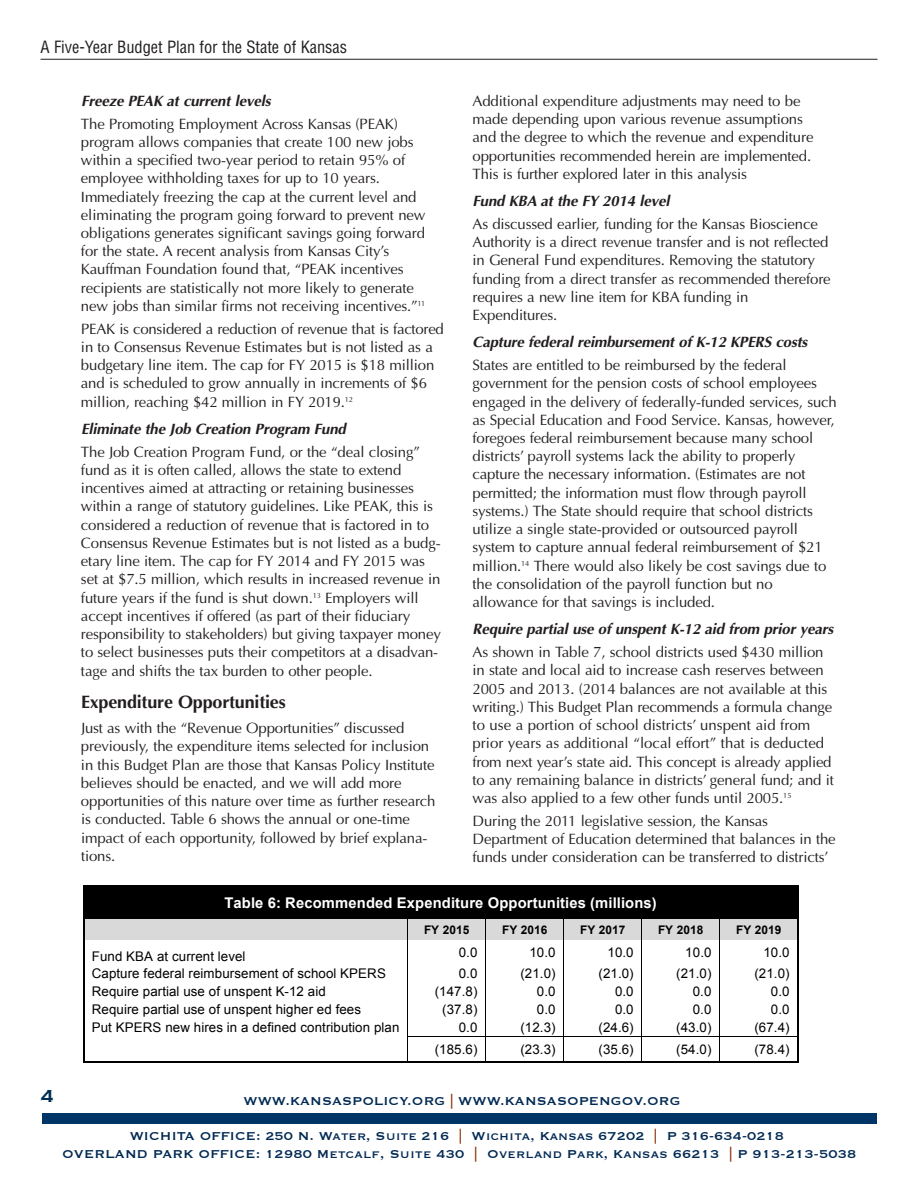
<style>
.page{position:relative;width:918px;height:1188px;background:#fff}
.page>*{position:absolute;margin:0;border:0;box-sizing:border-box;transform-origin:0 0}
.t1{font:700 18px "Optima";letter-spacing:-.01em;color:#231f20}
.t2{font:700 18px "Copperplate Gothic";color:#002e54}
.t3{font:condensed 16.5px "Helvetica";letter-spacing:-.005em;color:#231f20}
.t4{font:15px/18.3px "Optima";letter-spacing:-.01em;color:#231f20}
.t5{font:15px/17.2px "Copperplate";letter-spacing:.005em;color:#002953;text-align:center}
.t6{font:italic 700 15px "Optima";letter-spacing:-.01em;color:#231f20}
.t7{font:700 14.7px "Arial";letter-spacing:.01em;color:#fff}
.t8{font:13.35px "Arial";letter-spacing:.01em;color:#000}
.t9{font:700 11.85px "Arial";letter-spacing:.005em;color:#000}
.s1{color:#882f01}
</style>
<div class="page">
<div style="left:42px;top:1113px;width:835px;height:11px;background:#003667"></div>
<hr style="left:40px;top:59px;width:838px;height:1px;background:#231f20">
<div style="left:85px;top:887px;width:712px;height:32px;background:#000"></div>
<hr style="left:85px;top:885px;width:712px;height:2px;background:#000">
<hr style="left:83px;top:887px;width:2px;height:32px;background:#000">
<hr style="left:797px;top:887px;width:1px;height:32px;background:#000">
<div style="left:85px;top:919px;width:323px;height:20px;background:#d9d9d9"></div>
<div style="left:408px;top:919px;width:78px;height:20px;background:#d9d9d9"></div>
<div style="left:486px;top:919px;width:77px;height:20px;background:#d9d9d9"></div>
<div style="left:564px;top:919px;width:78px;height:20px;background:#d9d9d9"></div>
<div style="left:642px;top:919px;width:78px;height:20px;background:#d9d9d9"></div>
<div style="left:720px;top:919px;width:77px;height:20px;background:#d9d9d9"></div>
<hr style="left:83px;top:919px;width:2px;height:20px;background:#000">
<hr style="left:83px;top:939px;width:2px;height:25px;background:#000">
<svg style="left:83px;top:964px;width:2px;height:73px"></svg>
<hr style="left:408px;top:1036px;width:78px;height:1px;background:#000">
<hr style="left:486px;top:1036px;width:77px;height:1px;background:#000">
<hr style="left:564px;top:1036px;width:78px;height:1px;background:#000">
<hr style="left:642px;top:1036px;width:78px;height:1px;background:#000">
<hr style="left:720px;top:1036px;width:77px;height:1px;background:#000">
<hr style="left:83px;top:1037px;width:2px;height:24px;background:#000">
<hr style="left:85px;top:1061px;width:323px;height:2px;background:#000">
<hr style="left:409px;top:1061px;width:77px;height:2px;background:#000">
<hr style="left:487px;top:1061px;width:76px;height:2px;background:#000">
<svg style="left:563px;top:919px;width:2px;height:144px"></svg>
<hr style="left:565px;top:1061px;width:77px;height:2px;background:#000">
<hr style="left:643px;top:1061px;width:77px;height:2px;background:#000">
<hr style="left:721px;top:1061px;width:76px;height:2px;background:#000">
<svg style="left:797px;top:919px;width:1px;height:144px"></svg>
<p class="t3" style="left:40px;top:38px;width:308px">A Five-Year Budget Plan for the State of Kansas</p>
<p class="t6" style="left:81px;top:92px;width:191px">Freeze PEAK at current levels</p>
<p class="t4" style="left:81px;top:114px;width:346px">The Promoting Employment Across Kansas (PEAK) program allows companies that create 100 new jobs within a specified two-year period to retain 95% of employee withholding taxes for up to 10 years.<br>Immediately freezing the cap at the current level and eliminating the program going forward to prevent new obligations generates significant savings going forward for the state. A recent analysis from Kansas City’s Kauffman Foundation found that, “PEAK incentives recipients are statistically not more likely to generate new jobs than similar firms not receiving incentives.”<sup>11</sup></p>
<p class="t4" style="left:81px;top:319px;width:364px">PEAK is considered a reduction of revenue that is factored in to Consensus Revenue Estimates but is not listed as a budgetary line item. The cap for FY 2015 is $18 million and is scheduled to grow annually in increments of $6 million, reaching $42 million in FY 2019.<sup>12</sup></p>
<p class="t6" style="left:81px;top:420px;width:266px">Eliminate the Job Creation Program Fund</p>
<p class="t4" style="left:81px;top:442px;width:361px">The Job Creation Program Fund, or the “deal closing” fund as it is often called, allows the state to extend incentives aimed at attracting or retaining businesses within a range of statutory guidelines. Like PEAK, this is considered a reduction of revenue that is factored in to Consensus Revenue Estimates but is not listed as a budg&shy;etary line item. The cap for FY 2014 and FY 2015 was set at $7.5 million, which results in increased revenue in future years if the fund is shut down.<sup>13</sup> Employers will accept incentives if offered (as part of their fiduciary responsibility to stakeholders) but giving taxpayer money to select businesses puts their competitors at a disadvan&shy;tage and shifts the tax burden to other people.</p>
<p class="t1" style="left:81px;top:692px;width:206px">Expenditure Opportunities</p>
<p class="t4" style="left:81px;top:719px;width:356px">Just as with the “Revenue Opportunities” discussed previously, the expenditure items selected for inclusion in this Budget Plan are those that Kansas Policy Institute believes should be enacted, and we will add more opportunities of this nature over time as further research is conducted. Table 6 shows the annual or one-time impact of each opportunity, followed by brief explana&shy;tions.</p>
<p class="t4" style="left:473px;top:91px;width:342px">Additional expenditure adjustments may need to be made depending upon various revenue assumptions and the degree to which the revenue and expenditure opportunities recommended herein are implemented.<br>This is further explored later in this analysis</p>
<p class="t6" style="left:473px;top:192px;width:199px">Fund KBA at the FY 2014 level</p>
<p class="t4" style="left:473px;top:214px;width:360px">As discussed earlier, funding for the Kansas Bioscience Authority is a direct revenue transfer and is not reflected in General Fund expenditures. Removing the statutory funding from a direct transfer as recommended therefore requires a new line item for KBA funding in Expenditures.</p>
<p class="t6" style="left:473px;top:333px;width:336px">Capture federal reimbursement of K-12 KPERS costs</p>
<p class="t4" style="left:473px;top:356px;width:366px">States are entitled to be reimbursed by the federal government for the pension costs of school employees engaged in the delivery of federally-funded services, such as Special Education and Food Service. Kansas, however, foregoes federal reimbursement because many school districts’ payroll systems lack the ability to properly capture the necessary information. (Estimates are not permitted; the information must flow through payroll systems.) The State should require that school districts utilize a single state-provided or outsourced payroll system to capture annual federal reimbursement of $21 million.<sup>14</sup> There would also likely be cost savings due to the consolidation of the payroll function but no allowance for that savings is included.</p>
<p class="t6" style="left:473px;top:620px;width:362px">Require partial use of unspent K-12 aid from prior years</p>
<p class="t4" style="left:473px;top:643px;width:363px">As shown in Table 7, school districts used $430 million in state and local aid to increase cash reserves between 2005 and 2013. (2014 balances are not available at this writing.) This Budget Plan recommends a formula change to use a portion of school districts’ unspent aid from prior years as additional “local effort” that is deducted from next year’s state aid. This concept is already applied to any remaining balance in districts’ general fund; and it was also applied to a few other funds until 2005.<sup>15</sup></p>
<p class="t4" style="left:472px;top:812px;width:365px">During the 2011 legislative session, the Kansas<br>Department of Education determined that balances in the funds under consideration can be transferred to districts’</p>
<p class="t7" style="left:224px;top:895px;width:434px">Table 6: Recommended Expenditure Opportunities (millions)</p>
<p class="t9" style="left:424px;top:923px;width:47px">FY 2015</p>
<p class="t9" style="left:502px;top:923px;width:47px">FY 2016</p>
<p class="t9" style="left:580px;top:923px;width:47px">FY 2017</p>
<p class="t9" style="left:658px;top:923px;width:47px">FY 2018</p>
<p class="t9" style="left:736px;top:923px;width:47px">FY 2019</p>
<p class="t8" style="left:92px;top:949px;width:155px">Fund KBA at current level</p>
<p class="t8" style="left:459px;top:945px;width:20px">0.0</p>
<p class="t8" style="left:529px;top:945px;width:28px">10.0</p>
<p class="t8" style="left:608px;top:945px;width:28px">10.0</p>
<p class="t8" style="left:685px;top:945px;width:28px">10.0</p>
<p class="t8" style="left:763px;top:945px;width:28px">10.0</p>
<p class="t8" style="left:92px;top:966px;width:296px">Capture federal reimbursement of school KPERS</p>
<p class="t8" style="left:459px;top:966px;width:20px">0.0</p>
<p class="t8" style="left:520px;top:966px;width:37px">(21.0)</p>
<p class="t8" style="left:599px;top:966px;width:37px">(21.0)</p>
<p class="t8" style="left:676px;top:966px;width:37px">(21.0)</p>
<p class="t8" style="left:754px;top:966px;width:37px">(21.0)</p>
<p class="t8" style="left:92px;top:984px;width:236px">Require partial use of unspent K-12 aid</p>
<p class="t8" style="left:435px;top:984px;width:44px">(147.8)</p>
<p class="t8" style="left:537px;top:984px;width:20px">0.0</p>
<p class="t8" style="left:615px;top:984px;width:20px">0.0</p>
<p class="t8" style="left:693px;top:984px;width:20px">0.0</p>
<p class="t8" style="left:771px;top:984px;width:20px">0.0</p>
<p class="t8" style="left:92px;top:1002px;width:271px">Require partial use of unspent higher ed fees</p>
<p class="t8" style="left:442px;top:1002px;width:37px">(37.8)</p>
<p class="t8" style="left:537px;top:1002px;width:20px">0.0</p>
<p class="t8" style="left:615px;top:1002px;width:20px">0.0</p>
<p class="t8" style="left:693px;top:1002px;width:20px">0.0</p>
<p class="t8" style="left:771px;top:1002px;width:20px">0.0</p>
<p class="t8" style="left:92px;top:1020px;width:309px">Put KPERS new hires in a defined contribution plan</p>
<p class="t8" style="left:459px;top:1020px;width:20px">0.0</p>
<p class="t8" style="left:520px;top:1020px;width:37px">(12.3)</p>
<p class="t8" style="left:599px;top:1020px;width:37px">(24.6)</p>
<p class="t8" style="left:676px;top:1020px;width:37px">(43.0)</p>
<p class="t8" style="left:754px;top:1020px;width:37px">(67.4)</p>
<p class="t8" style="left:435px;top:1041px;width:44px">(185.6)</p>
<p class="t8" style="left:520px;top:1041px;width:37px">(23.3)</p>
<p class="t8" style="left:599px;top:1041px;width:37px">(35.6)</p>
<p class="t8" style="left:676px;top:1041px;width:37px">(54.0)</p>
<p class="t8" style="left:754px;top:1041px;width:37px">(78.4)</p>
<p class="t2" style="left:40px;top:1086px;width:14px">4</p>
<p class="t5" style="left:243px;top:1092px;width:439px">WWW.KANSASPOLICY.ORG <span class="s1">|</span> WWW.KANSASOPENGOV.ORG</p>
<p class="t5" style="left:62px;top:1127px;width:796px">WICHITA OFFICE: 250 N. Water, Suite 216 <span class="s1">|</span> Wichita, Kansas 67202 <span class="s1">|</span> P 316-634-0218<br>OVERLAND PARK OFFICE: 12980 Metcalf, Suite 430 <span class="s1">|</span> Overland Park, Kansas 66213 <span class="s1">|</span> P 913-213-5038</p>
</div>
